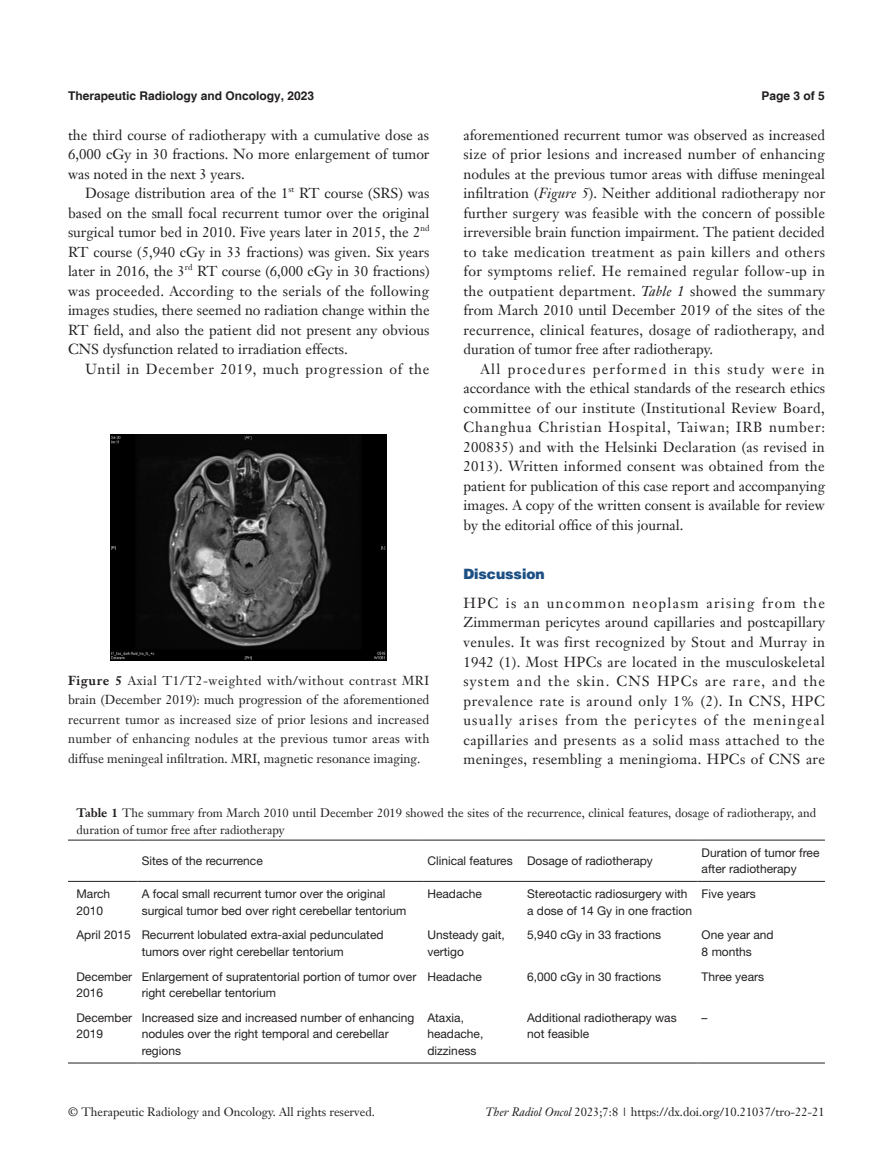
<style>
.page{position:relative;width:893px;height:1170px;background:#fff}
.page>*{position:absolute;margin:0;border:0;box-sizing:border-box;transform-origin:0 0}
.t1{font:14.25px/19.5px "Janson Text LT";color:#231f20;text-align:justify}
.t2{font:14.25px "Janson Text LT";letter-spacing:.05em;color:#231f20}
.t3{font:900 14.25px "Helvetica";color:#1c5085}
.t4{font:12.75px/19.5px "Janson Text LT";color:#231f20;text-align:justify}
.t5{font:12px/16.5px "Helvetica Neue LT Pro";color:#231f20}
.t6{font:12px/16.5px "Janson Text LT";color:#231f20}
.t7{font:700 12px "Helvetica";color:#231f20}
.t8{font:8.25px "Janson Text LT";color:#231f20}
.s1{font-weight:700}
.s2{font-style:italic}
</style>
<div class="page">
<hr style="left:68px;top:1062px;width:69px;height:1px;background:#231f20">
<hr style="left:137px;top:1062px;width:286px;height:1px;background:#231f20">
<hr style="left:423px;top:1062px;width:100px;height:1px;background:#231f20">
<hr style="left:523px;top:1062px;width:174px;height:1px;background:#231f20">
<hr style="left:697px;top:1062px;width:128px;height:1px;background:#231f20">
<hr style="left:68px;top:839px;width:69px;height:1px;background:#231f20">
<hr style="left:137px;top:839px;width:286px;height:1px;background:#231f20">
<hr style="left:423px;top:839px;width:100px;height:1px;background:#231f20">
<hr style="left:523px;top:839px;width:174px;height:1px;background:#231f20">
<hr style="left:697px;top:839px;width:128px;height:1px;background:#231f20">
<hr style="left:68px;top:880px;width:69px;height:1px;background:#231f20">
<hr style="left:137px;top:880px;width:286px;height:1px;background:#231f20">
<hr style="left:423px;top:880px;width:100px;height:1px;background:#231f20">
<hr style="left:523px;top:880px;width:174px;height:1px;background:#231f20">
<hr style="left:697px;top:880px;width:128px;height:1px;background:#231f20">
<img style="left:111px;top:434px;width:276px;height:226px">
<p class="t7" style="left:68px;top:88px;width:248px">Therapeutic Radiology and Oncology, 2023</p>
<p class="t7" style="left:762px;top:88px;width:65px">Page 3 of 5</p>
<p class="t1" style="left:68px;top:125px;width:363px">the third course of radiotherapy with a cumulative dose as</p>
<p class="t1" style="left:68px;top:144px;width:363px">6,000 cGy in 30 fractions. No more enlargement of tumor</p>
<p class="t1" style="left:68px;top:164px;width:178px">was noted in the next 3 years.</p>
<p class="t1" style="left:85px;top:183px;width:205px">Dosage distribution area of the 1</p>
<p class="t8" style="left:288px;top:183px;width:7px">st</p>
<p class="t1" style="left:68px;top:183px;width:363px;text-indent:231px">RT course (SRS) was based on the small focal recurrent tumor over the original surgical tumor bed in 2010. Five years later in 2015, the 2</p>
<p class="t8" style="left:420px;top:222px;width:11px">nd</p>
<p class="t1" style="left:68px;top:242px;width:363px">RT course (5,940 cGy in 33 fractions) was given. Six years later in 2016, the 3</p>
<p class="t8" style="left:185px;top:261px;width:9px">rd</p>
<p class="t1" style="left:68px;top:261px;width:363px;text-indent:129px">RT course (6,000 cGy in 30 fractions) was proceeded. According to the serials of the following images studies, there seemed no radiation change within the RT field, and also the patient did not present any obvious CNS dysfunction related to irradiation effects.</p>
<p class="t2" style="left:85px;top:360px;width:346px">Until in December 2019, much progression of the</p>
<p class="t4" style="left:68px;top:670px;width:363px"><span class="s1">Figure 5</span> Axial T1/T2-weighted with/without contrast MRI brain (December 2019): much progression of the aforementioned recurrent tumor as increased size of prior lesions and increased number of enhancing nodules at the previous tumor areas with diffuse meningeal infiltration. MRI, magnetic resonance imaging.</p>
<p class="t1" style="left:463px;top:125px;width:363px">aforementioned recurrent tumor was observed as increased size of prior lesions and increased number of enhancing nodules at the previous tumor areas with diffuse meningeal infiltration (<span class="s2">Figure 5</span>). Neither additional radiotherapy nor further surgery was feasible with the concern of possible irreversible brain function impairment. The patient decided to take medication treatment as pain killers and others for symptoms relief. He remained regular follow-up in the outpatient department. <span class="s2">Table 1</span> showed the summary from March 2010 until December 2019 of the sites of the recurrence, clinical features, dosage of radiotherapy, and duration of tumor free after radiotherapy.</p>
<p class="t1" style="left:463px;top:359px;width:363px;text-indent:17px">All procedures performed in this study were in accordance with the ethical standards of the research ethics committee of our institute (Institutional Review Board, Changhua Christian Hospital, Taiwan; IRB number:<br>200835) and with the Helsinki Declaration (as revised in 2013). Written informed consent was obtained from the patient for publication of this case report and accompanying images. A copy of the written consent is available for review by the editorial office of this journal.</p>
<p class="t3" style="left:463px;top:564px;width:83px">Discussion</p>
<p class="t1" style="left:463px;top:593px;width:363px">HPC is an uncommon neoplasm arising from the Zimmerman pericytes around capillaries and postcapillary venules. It was first recognized by Stout and Murray in 1942 (1). Most HPCs are located in the musculoskeletal system and the skin. CNS HPCs are rare, and the prevalence rate is around only 1% (2). In CNS, HPC usually arises from the pericytes of the meningeal capillaries and presents as a solid mass attached to the meninges, resembling a meningioma. HPCs of CNS are</p>
<p class="t6" style="left:77px;top:804px;width:741px"><span class="s1">Table 1</span> The summary from March 2010 until December 2019 showed the sites of the recurrence, clinical features, dosage of radiotherapy, and duration of tumor free after radiotherapy</p>
<p class="t5" style="left:142px;top:852px;width:123px">Sites of the recurrence</p>
<p class="t5" style="left:427px;top:852px;width:227px">Clinical features Dosage of radiotherapy</p>
<p class="t5" style="left:702px;top:843px;width:119px">Duration of tumor free after radiotherapy</p>
<p class="t5" style="left:77px;top:885px;width:35px">March<br>2010</p>
<p class="t5" style="left:142px;top:885px;width:266px">A focal small recurrent tumor over the original surgical tumor bed over right cerebellar tentorium</p>
<p class="t5" style="left:427px;top:885px;width:56px">Headache</p>
<p class="t5" style="left:527px;top:885px;width:166px">Stereotactic radiosurgery with a dose of 14 Gy in one fraction</p>
<p class="t5" style="left:702px;top:885px;width:56px">Five years</p>
<p class="t5" style="left:142px;top:926px;width:243px;text-indent:-65px">April 2015 Recurrent lobulated extra-axial pedunculated tumors over right cerebellar tentorium</p>
<p class="t5" style="left:427px;top:926px;width:79px">Unsteady gait, vertigo</p>
<p class="t5" style="left:527px;top:926px;width:136px">5,940 cGy in 33 fractions</p>
<p class="t5" style="left:702px;top:926px;width:74px">One year and<br>8 months</p>
<p class="t5" style="left:77px;top:967px;width:57px">December<br>2016</p>
<p class="t5" style="left:142px;top:967px;width:276px">Enlargement of supratentorial portion of tumor over right cerebellar tentorium</p>
<p class="t5" style="left:427px;top:967px;width:56px">Headache</p>
<p class="t5" style="left:527px;top:967px;width:136px">6,000 cGy in 30 fractions</p>
<p class="t5" style="left:702px;top:967px;width:64px">Three years</p>
<p class="t5" style="left:77px;top:1008px;width:57px">December<br>2019</p>
<p class="t5" style="left:142px;top:1008px;width:274px">Increased size and increased number of enhancing nodules over the right temporal and cerebellar regions</p>
<p class="t5" style="left:427px;top:1008px;width:58px">Ataxia, headache, dizziness</p>
<p class="t5" style="left:527px;top:1008px;width:151px">Additional radiotherapy was not feasible</p>
<p class="t5" style="left:702px;top:1008px;width:7px">–</p>
<p class="t6" style="left:68px;top:1103px;width:308px">© Therapeutic Radiology and Oncology. All rights reserved.</p>
<p class="t6" style="left:485px;top:1103px;width:341px"><span class="s2">Ther Radiol Oncol</span> 2023;7:8 | https://dx.doi.org/10.21037/tro-22-21</p>
</div>
